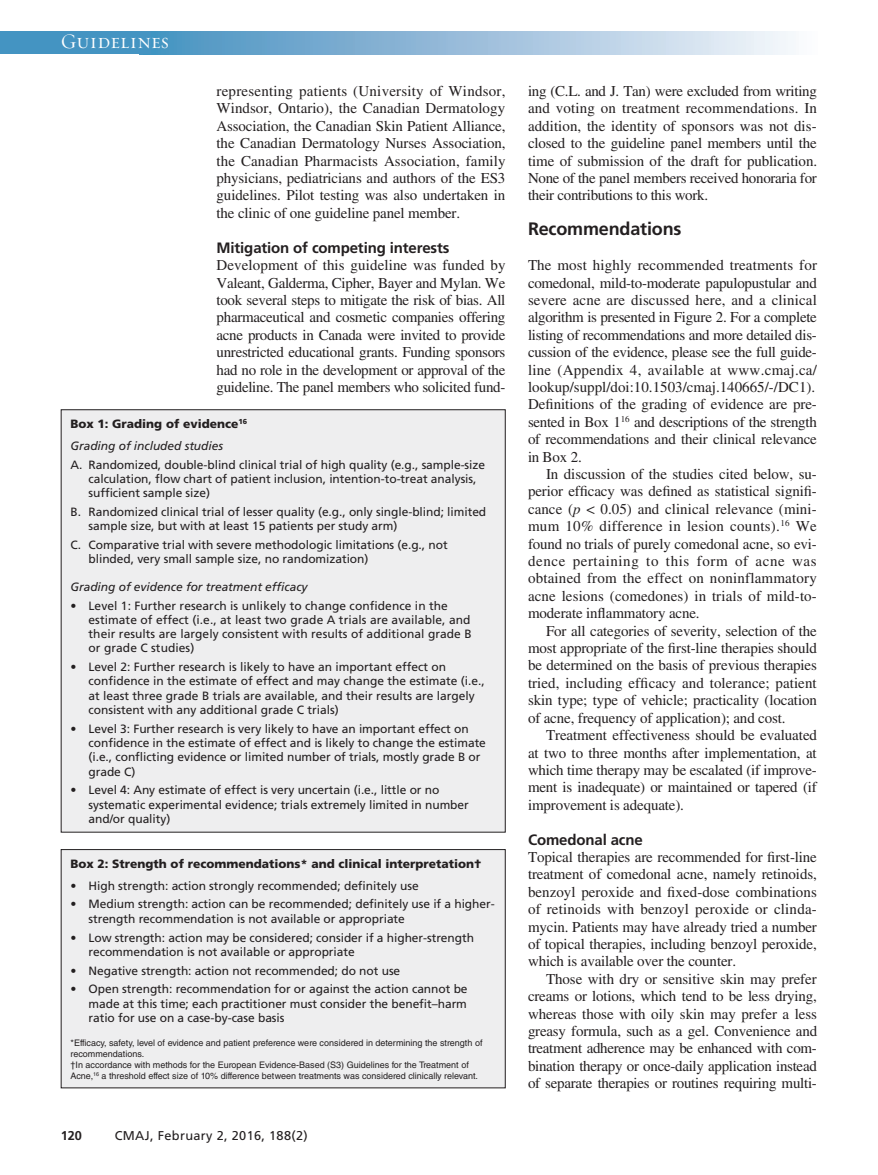
<style>
.page{position:relative;width:878px;height:1175px;background:#fff}
.page>*{position:absolute;margin:0;border:0;box-sizing:border-box;transform-origin:0 0}
.t1{font:21px "Requiem Display HTF Small Caps";letter-spacing:.005em;color:#fff}
.t2{font:700 18px "Frutiger LT Std";letter-spacing:-.01em;color:#231f20}
.PJ{font:15px/17.4px "Times LT Std";letter-spacing:-.015em;color:#231f20;text-align:justify}
.t3{font:700 15px "Frutiger LT Std";letter-spacing:-.01em;color:#231f20}
.t4{font:12.75px "Frutiger LT Std";letter-spacing:.025em;color:#231f20}
.t5{font:700 12.75px "Frutiger LT Std";color:#231f20}
.Box_list_1{font:12px/14.2px "Frutiger LT Std";letter-spacing:-.005em;color:#231f20}
.Box_title{font:900 12px "Frutiger LT Std";color:#231f20}
.Box_PJ-Space{font:italic 12px "Frutiger LT Std";letter-spacing:-.005em;color:#231f20}
.Box_PJ{font:italic 12px "Frutiger LT Std";letter-spacing:-.005em;color:#231f20}
.Box_footnote{font:9px/10.8px "Helvetica LT Std";color:#231f20}
.s1{font-style:italic}
</style>
<div class="page">
<div style="left:139px;top:32px;width:678px;height:22px;background:linear-gradient(to right,#438dbe,#f9f7fb)"></div>
<div style="left:0;top:32px;width:151px;height:22px;background:#4494c2"></div>
<div style="left:61px;top:410px;width:444px;height:422px;background:#eeeeef"></div>
<div style="left:61px;top:849px;width:444px;height:238px;background:#eeeeef"></div>
<div style="left:61px;top:849px;width:444px;height:239px;border:1px solid #231f20"></div>
<h1 class="t1" style="left:61px;top:29px;width:110px">Guidelines</h1>
<p class="PJ" style="left:216px;top:82px;width:290px">representing patients (University of Windsor, Windsor, Ontario), the Canadian Dermatology Association, the Canadian Skin Patient Alliance, the Canadian Dermatology Nurses Association, the Canadian Pharmacists Association, family physicians, pediatricians and authors of the ES3 guidelines. Pilot testing was also undertaken in the clinic of one guideline panel member.</p>
<h2 class="t3" style="left:216px;top:239px;width:234px">Mitigation of competing interests</h2>
<p class="PJ" style="left:216px;top:256px;width:290px">Development of this guideline was funded by Valeant, Galderma, Cipher, Bayer and Mylan. We took several steps to mitigate the risk of bias. All pharmaceutical and cosmetic companies offering acne products in Canada were invited to provide unrestricted educational grants. Funding sponsors had no role in the development or approval of the guideline. The panel members who solicited fund-</p>
<p class="Box_title" style="left:70px;top:417px;width:178px">Box 1: Grading of evidence<sup>16</sup></p>
<p class="Box_PJ" style="left:70px;top:439px;width:154px">Grading of included studies</p>
<p class="Box_list_1" style="left:88px;top:457px;width:398px;text-indent:-18px">A. Randomized, double-blind clinical trial of high quality (e.g., sample-size calculation, flow chart of patient inclusion, intention-to-treat analysis, sufficient sample size)</p>
<p class="Box_list_1" style="left:88px;top:504px;width:399px;text-indent:-18px">B. Randomized clinical trial of lesser quality (e.g., only single-blind; limited sample size, but with at least 15 patients per study arm)</p>
<p class="Box_list_1" style="left:88px;top:537px;width:360px;text-indent:-18px">C. Comparative trial with severe methodologic limitations (e.g., not blinded, very small sample size, no randomization)</p>
<p class="Box_PJ-Space" style="left:70px;top:580px;width:238px">Grading of evidence for treatment efficacy</p>
<p class="Box_list_1" style="left:88px;top:598px;width:384px;text-indent:-18px">• Level 1: Further research is unlikely to change confidence in the estimate of effect (i.e., at least two grade A trials are available, and their results are largely consistent with results of additional grade B or grade C studies)</p>
<p class="Box_list_1" style="left:88px;top:660px;width:398px;text-indent:-18px">• Level 2: Further research is likely to have an important effect on confidence in the estimate of effect and may change the estimate (i.e., at least three grade B trials are available, and their results are largely consistent with any additional grade C trials)</p>
<p class="Box_list_1" style="left:88px;top:721px;width:399px;text-indent:-18px">• Level 3: Further research is very likely to have an important effect on confidence in the estimate of effect and is likely to change the estimate (i.e., conflicting evidence or limited number of trials, mostly grade B or grade C)</p>
<p class="Box_list_1" style="left:88px;top:783px;width:382px;text-indent:-18px">• Level 4: Any estimate of effect is very uncertain (i.e., little or no systematic experimental evidence; trials extremely limited in number and/or quality)</p>
<p class="Box_title" style="left:70px;top:856px;width:412px">Box 2: Strength of recommendations* and clinical interpretation†</p>
<p class="Box_list_1" style="left:70px;top:878px;width:350px">• High strength: action strongly recommended; definitely use</p>
<p class="Box_list_1" style="left:88px;top:897px;width:407px;text-indent:-18px">• Medium strength: action can be recommended; definitely use if a higher&shy;strength recommendation is not available or appropriate</p>
<p class="Box_list_1" style="left:88px;top:930px;width:387px;text-indent:-18px">• Low strength: action may be considered; consider if a higher-strength recommendation is not available or appropriate</p>
<p class="Box_list_1" style="left:70px;top:963px;width:331px">• Negative strength: action not recommended; do not use</p>
<p class="Box_list_1" style="left:88px;top:982px;width:380px;text-align:justify;text-indent:-18px">• Open strength: recommendation for or against the action cannot be made at this time; each practitioner must consider the benefit–harm ratio for use on a case-by-case basis</p>
<p class="Box_footnote" style="left:70px;top:1037px;width:413px">*Efficacy, safety, level of evidence and patient preference were considered in determining the strength of recommendations.<br>†In accordance with methods for the European Evidence-Based (S3) Guidelines for the Treatment of Acne,<sup>16</sup> a threshold effect size of 10% difference between treatments was considered clinically relevant.</p>
<p class="t5" style="left:61px;top:1127px;width:23px">120</p>
<p class="t4" style="left:115px;top:1127px;width:194px">CMAJ, February 2, 2016, 188(2)</p>
<p class="PJ" style="left:528px;top:82px;width:291px">ing (C.L. and J. Tan) were excluded from writing and voting on treatment recommendations. In addition, the identity of sponsors was not dis&shy;closed to the guideline panel members until the time of submission of the draft for publication.<br>None of the panel members received honoraria for their contributions to this work.</p>
<h1 class="t2" style="left:528px;top:218px;width:155px">Recommendations</h1>
<p class="PJ" style="left:528px;top:256px;width:290px;text-align:left">The most highly recommended treatments for comedonal, mild-to-moderate papulopustular and severe acne are discussed here, and a clinical algorithm is presented in Figure 2. For a complete listing of recommendations and more detailed dis&shy;cussion of the evidence, please see the full guide&shy;line (Appendix 4, available at www.cmaj.ca/ lookup/suppl/doi:10.1503/cmaj.140665/-/DC1).<br>Definitions of the grading of evidence are pre&shy;sented in Box 1<sup>16</sup> and descriptions of the strength of recommendations and their clinical relevance in Box 2.</p>
<p class="PJ" style="left:528px;top:465px;width:290px;text-indent:18px">In discussion of the studies cited below, su&shy;perior efficacy was defined as statistical signifi&shy;cance (<span class="s1">p</span> &lt; 0.05) and clinical relevance (mini&shy;mum 10% difference in lesion counts).<sup>16</sup> We found no trials of purely comedonal acne, so evi&shy;dence pertaining to this form of acne was obtained from the effect on noninflammatory acne lesions (comedones) in trials of mild-to&shy;moderate inflammatory acne.</p>
<p class="PJ" style="left:528px;top:622px;width:290px;text-indent:18px">For all categories of severity, selection of the most appropriate of the first-line therapies should be determined on the basis of previous therapies tried, including efficacy and tolerance; patient skin type; type of vehicle; practicality (location of acne, frequency of application); and cost.</p>
<p class="PJ" style="left:528px;top:726px;width:290px;text-indent:18px">Treatment effectiveness should be evaluated at two to three months after implementation, at which time therapy may be escalated (if improve&shy;ment is inadequate) or maintained or tapered (if improvement is adequate).</p>
<h2 class="t3" style="left:528px;top:830px;width:116px">Comedonal acne</h2>
<p class="PJ" style="left:528px;top:848px;width:290px">Topical therapies are recommended for first-line treatment of comedonal acne, namely retinoids, benzoyl peroxide and fixed-dose combinations of retinoids with benzoyl peroxide or clinda&shy;mycin. Patients may have already tried a number of topical therapies, including benzoyl peroxide, which is available over the counter.</p>
<p class="PJ" style="left:528px;top:970px;width:291px;text-indent:18px">Those with dry or sensitive skin may prefer creams or lotions, which tend to be less drying, whereas those with oily skin may prefer a less greasy formula, such as a gel. Convenience and treatment adherence may be enhanced with com&shy;bination therapy or once-daily application instead of separate therapies or routines requiring multi-</p>
</div>
